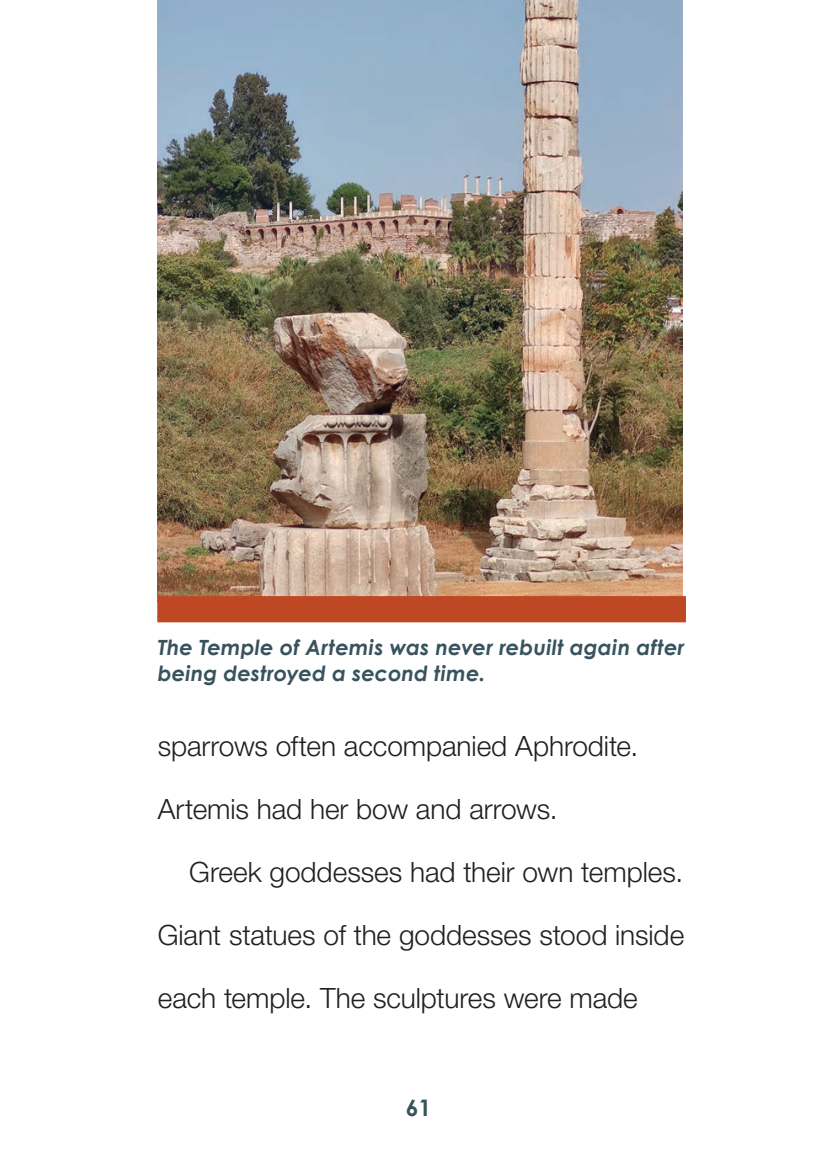
<style>
.page{position:relative;width:820px;height:1166px;background:#fff}
.page>*{position:absolute;margin:0;border:0;box-sizing:border-box;transform-origin:0 0}
.t1{font:300 28px "Helvetica Neue LT Std";letter-spacing:-.005em;color:#231f20}
.t2{font:700 22.75px "Century Gothic";color:#38535e}
.t3{font:italic 700 21px/26.2px "Century Gothic";letter-spacing:.005em;color:#38535e}
</style>
<div class="page">
<img style="left:158px;top:0;width:524px;height:596px">
<div style="left:158px;top:596px;width:527px;height:26px;background:#bf4824"></div>
<p class="t3" style="left:158px;top:633px;width:528px">The Temple of Artemis was never rebuilt again after being destroyed a second time.</p>
<p class="t1" style="left:158px;top:729px;width:481px">sparrows often accompanied Aphrodite.</p>
<p class="t1" style="left:158px;top:792px;width:401px">Artemis had her bow and arrows.</p>
<p class="t1" style="left:189px;top:855px;width:495px">Greek goddesses had their own temples.</p>
<p class="t1" style="left:158px;top:918px;width:527px">Giant statues of the goddesses stood inside</p>
<p class="t1" style="left:158px;top:981px;width:481px">each temple. The sculptures were made</p>
<p class="t2" style="left:405px;top:1090px;width:27px">61</p>
</div>
